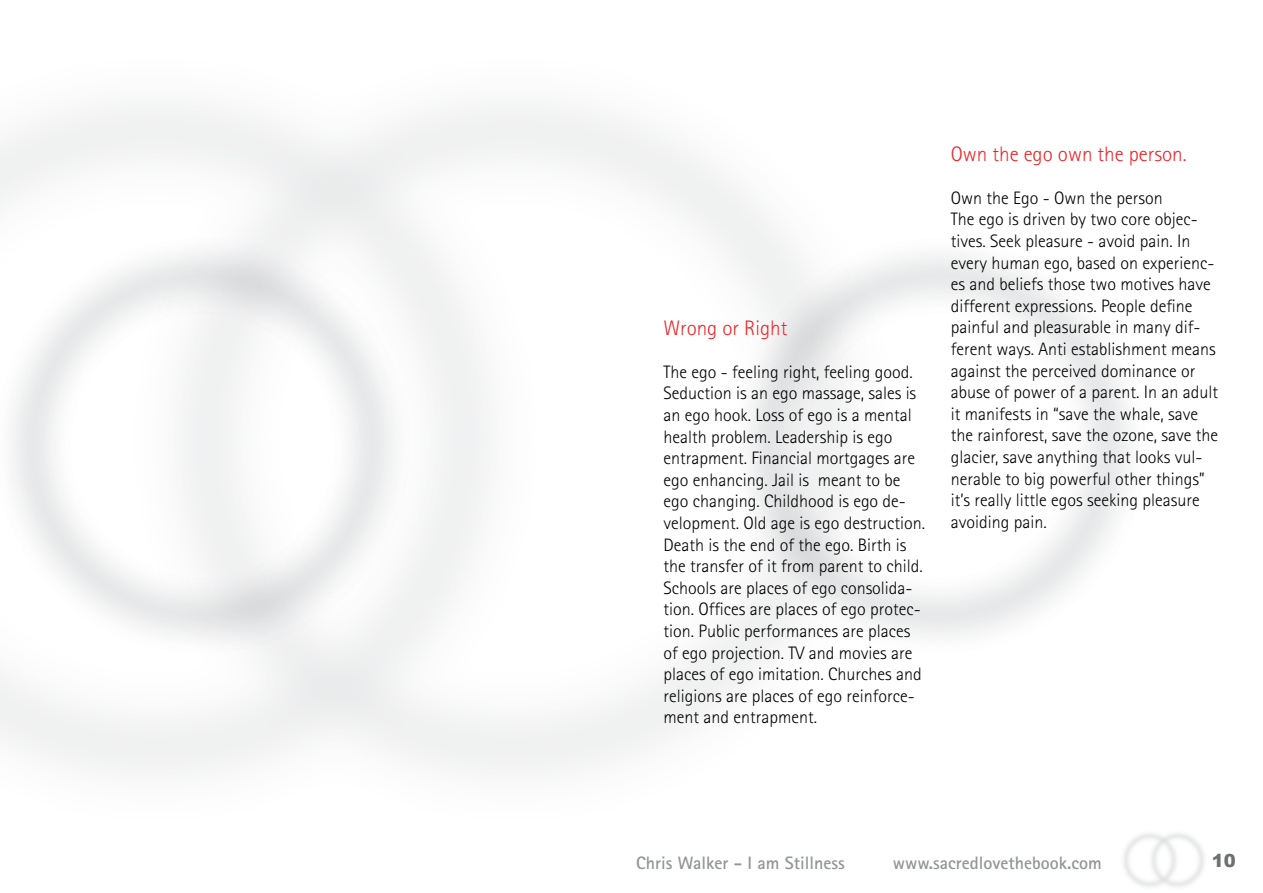
<style>
.page{position:relative;width:1263px;height:893px;background:#fff}
.page>*{position:absolute;margin:0;border:0;box-sizing:border-box;transform-origin:0 0}
.t1{font:300 21px "Rotis Sans Serif";color:#ec2529}
.t2{font:300 18px/21.6px "Rotis Sans Serif";color:#000}
.t3{font:700 18px "Rotis Sans Serif";color:#939598}
.t4{font:900 18px "Arial";color:#6d6f71}
</style>
<div class="page">
<p class="t1" style="left:663px;top:315px;width:126px">Wrong or Right</p>
<p class="t2" style="left:663px;top:361px;width:263px">The ego - feeling right, feeling good.<br>Seduction is an ego massage, sales is an ego hook. Loss of ego is a mental health problem. Leadership is ego entrapment. Financial mortgages are ego enhancing. Jail is meant to be ego changing. Childhood is ego de&shy;velopment. Old age is ego destruction.<br>Death is the end of the ego. Birth is the transfer of it from parent to child.<br>Schools are places of ego consolida&shy;tion. Offices are places of ego protec&shy;tion. Public performances are places of ego projection. TV and movies are places of ego imitation. Churches and religions are places of ego reinforce&shy;ment and entrapment.</p>
<p class="t1" style="left:951px;top:141px;width:237px">Own the ego own the person.</p>
<p class="t2" style="left:951px;top:187px;width:269px">Own the Ego - Own the person<br>The ego is driven by two core objec&shy;tives. Seek pleasure - avoid pain. In every human ego, based on experienc&shy;es and beliefs those two motives have different expressions. People define painful and pleasurable in many dif&shy;ferent ways. Anti establishment means against the perceived dominance or abuse of power of a parent. In an adult it manifests in “save the whale, save the rainforest, save the ozone, save the glacier, save anything that looks vul&shy;nerable to big powerful other things” it’s really little egos seeking pleasure avoiding pain.</p>
<p class="t3" style="left:636px;top:851px;width:210px">Chris Walker - I am Stillness</p>
<p class="t3" style="left:893px;top:851px;width:210px">www.sacredlovethebook.com</p>
<p class="t4" style="left:1212px;top:850px;width:26px">1 0</p>
</div>
